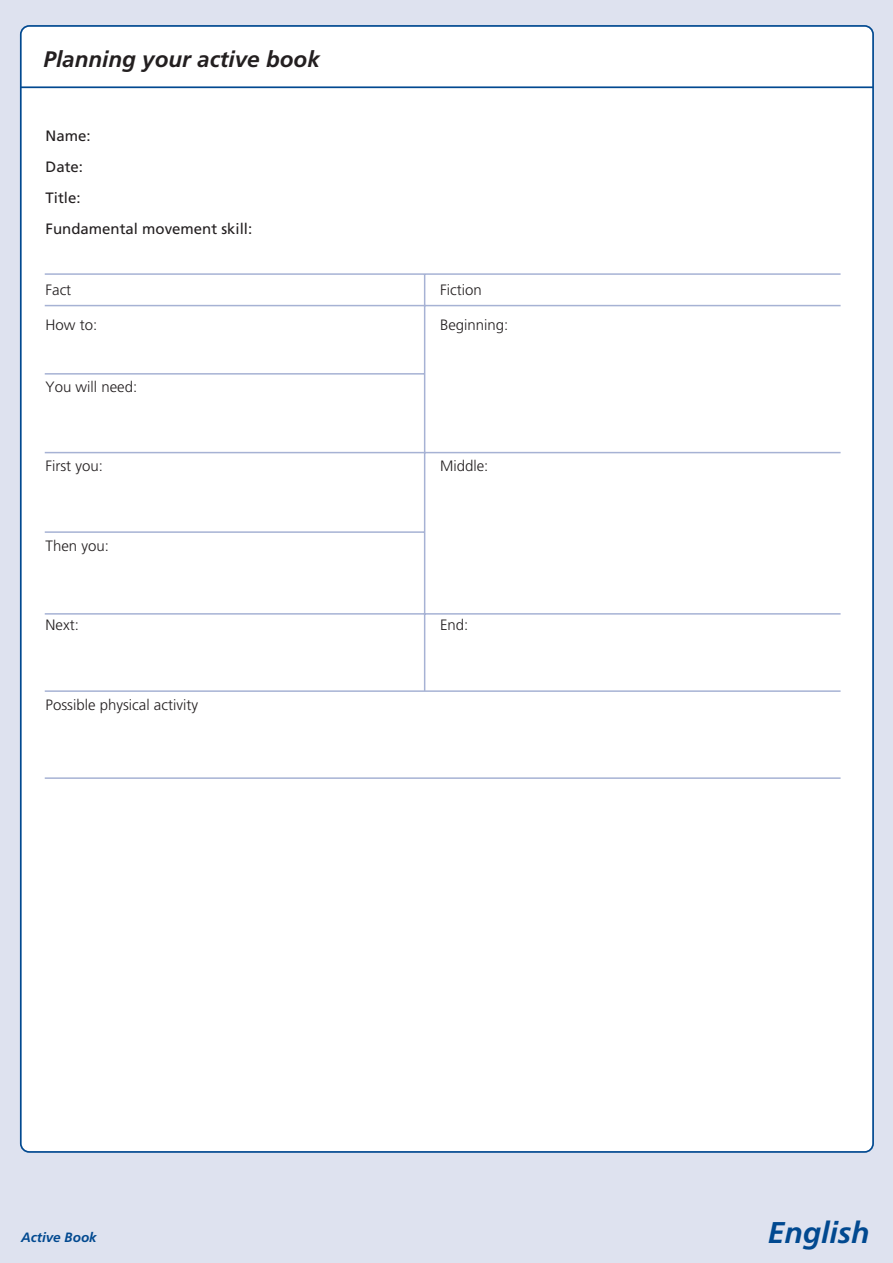
<style>
.page{position:relative;width:893px;height:1263px;background:#dee2ef}
.page>*{position:absolute;margin:0;border:0;box-sizing:border-box;transform-origin:0 0}
.t1{font:italic 700 30px "SPARC Sans";color:#014990}
.t2{font:italic 700 22.5px "SPARC Sans";color:#231f20}
.t3{font:300 15px "SPARC Sans";color:#231f20}
.t4{font:15px/30.8px "SPARC Sans";color:#231f20}
.t5{font:italic 700 13.5px "SPARC Sans";color:#014990}
</style>
<div class="page">
<div style="left:21px;top:26px;width:852px;height:1126px;background:#fff;border-radius:9px"></div>
<hr style="left:21px;top:86px;width:852px;height:2px;background:#014990">
<svg style="left:44px;top:273px;width:797px;height:506px"></svg>
<p class="t2" style="left:43px;top:51px;width:278px">Planning your active book</p>
<p class="t4" style="left:46px;top:122px;width:208px">Name:<br>Date:<br>Title:<br>Fundamental movement skill:</p>
<p class="t3" style="left:46px;top:284px;width:27px">Fact</p>
<p class="t3" style="left:440px;top:284px;width:43px">Fiction</p>
<p class="t3" style="left:46px;top:319px;width:53px">How to:</p>
<p class="t3" style="left:440px;top:319px;width:70px">Beginning:</p>
<p class="t3" style="left:46px;top:380px;width:93px">You will need:</p>
<p class="t3" style="left:46px;top:460px;width:59px">First you:</p>
<p class="t3" style="left:440px;top:460px;width:50px">Middle:</p>
<p class="t3" style="left:46px;top:539px;width:65px">Then you:</p>
<p class="t3" style="left:46px;top:619px;width:35px">Next:</p>
<p class="t3" style="left:440px;top:619px;width:30px">End:</p>
<p class="t3" style="left:46px;top:698px;width:154px">Possible physical activity</p>
<p class="t5" style="left:21px;top:1232px;width:77px">Active Book</p>
<p class="t1" style="left:768px;top:1220px;width:103px">English</p>
</div>
